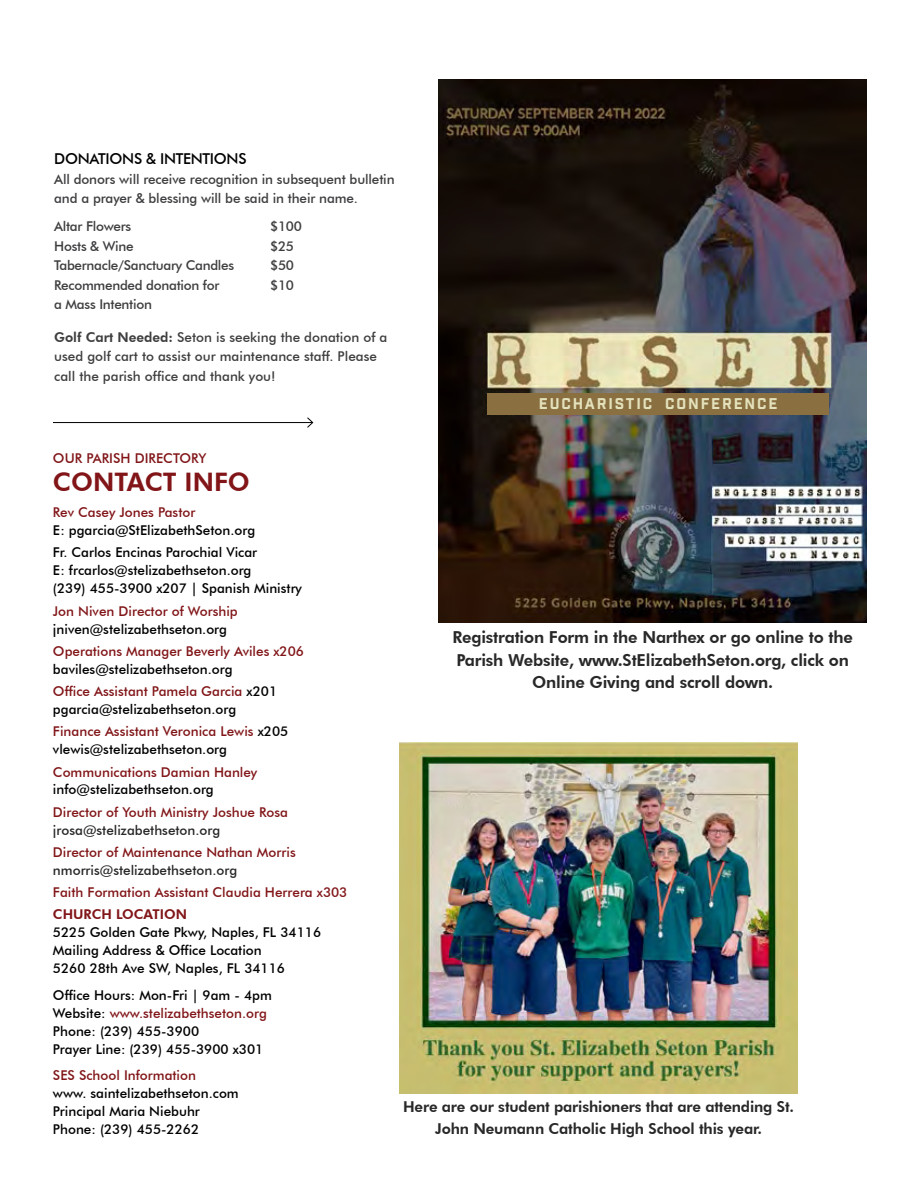
<style>
.page{position:relative;width:918px;height:1188px;background:#fff}
.page>*{position:absolute;margin:0;border:0;box-sizing:border-box;transform-origin:0 0}
.t1{font:800 25.5px "Futura BT";color:#811518}
.t2{font:800 16.5px/22.5px "Futura BT";letter-spacing:-.01em;color:#282829;text-align:center}
.t3{font:15.15px "Industry Inc Base";letter-spacing:.12em;color:#e4e2bc}
.t4{font:800 15px/22.5px "Futura BT";letter-spacing:-.01em;color:#282829;text-align:center}
.t5{font:500 15px "Futura BT";letter-spacing:-.02em;color:#000}
.t6{font:500 13.5px/18px "Futura BT";color:#000}
.t7{font:500 13.5px/19.5px "Futura BT";letter-spacing:-.01em;color:#3e3d40}
.t8{font:500 13.5px "Futura BT";color:#811518}
.t9{font:500 13.5px "Futura BT";color:#282829}
.t10{font:800 13.5px "Futura BT";color:#811518}
.s1{font-weight:800}
.s2{color:#811518}
</style>
<div class="page">
<img style="left:400px;top:742px;width:398px;height:352px">
<hr style="left:53px;top:422px;width:260px;height:1px;background:#000">
<svg style="left:306px;top:417px;width:8px;height:11px"></svg>
<img style="left:439px;top:80px;width:428px;height:542px">
<div style="left:487px;top:393px;width:342px;height:21px;background:#8a7041"></div>
<p class="t5" style="left:54px;top:150px;width:194px">DONATIONS &amp; INTENTIONS</p>
<p class="t7" style="left:54px;top:169px;width:342px">All donors will receive recognition in subsequent bulletin and a prayer &amp; blessing will be said in their name.</p>
<p class="t7" style="left:54px;top:217px;width:79px">Altar Flowers</p>
<p class="t7" style="left:270px;top:217px;width:33px">$100</p>
<p class="t7" style="left:54px;top:236px;width:81px">Hosts &amp; Wine</p>
<p class="t7" style="left:270px;top:236px;width:25px">$25</p>
<p class="t7" style="left:54px;top:256px;width:181px">Tabernacle/Sanctuary Candles</p>
<p class="t7" style="left:270px;top:256px;width:25px">$50</p>
<p class="t7" style="left:54px;top:275px;width:167px">Recommended donation for</p>
<p class="t7" style="left:270px;top:275px;width:25px">$10</p>
<p class="t7" style="left:54px;top:295px;width:99px">a Mass Intention</p>
<p class="t7" style="left:54px;top:327px;width:335px"><span class="s1">Golf Cart Needed:</span> Seton is seeking the donation of a used golf cart to assist our maintenance staff. Please call the parish office and thank you!</p>
<p class="t3" style="left:539px;top:394px;width:240px">EUCHARISTIC CONFERENCE</p>
<p class="t8" style="left:53px;top:450px;width:155px">OUR PARISH DIRECTORY</p>
<h1 class="t1" style="left:53px;top:466px;width:198px">CONTACT INFO</h1>
<p class="t8" style="left:53px;top:504px;width:144px">Rev Casey Jones Pastor</p>
<p class="t6" style="left:53px;top:519px;width:206px;line-height:22.2px">E: pgarcia@StElizabethSeton.org<br>Fr. Carlos Encinas Parochial Vicar</p>
<p class="t6" style="left:53px;top:561px;width:251px">E: frcarlos@stelizabethseton.org<br>(239) 455-3900 x207 | Spanish Ministry</p>
<p class="t8" style="left:53px;top:603px;width:186px">Jon Niven Director of Worship</p>
<p class="t6" style="left:53px;top:620px;width:176px">jniven@stelizabethseton.org</p>
<p class="t8" style="left:53px;top:643px;width:253px">Operations Manager Beverly Aviles x206</p>
<p class="t6" style="left:53px;top:658px;width:226px;line-height:22.2px">baviles@stelizabethseton.org<br><span class="s2">Office Assistant Pamela Garcia</span> x201</p>
<p class="t6" style="left:53px;top:698px;width:237px;line-height:22.2px">pgarcia@stelizabethseton.org<br><span class="s2">Finance Assistant Veronica Lewis</span> x205</p>
<p class="t6" style="left:53px;top:740px;width:176px">vlewis@stelizabethseton.org</p>
<p class="t8" style="left:53px;top:764px;width:206px">Communications Damian Hanley</p>
<p class="t6" style="left:53px;top:781px;width:162px">info@stelizabethseton.org</p>
<p class="t8" style="left:53px;top:804px;width:237px">Director of Youth Ministry Joshue Rosa</p>
<p class="t9" style="left:53px;top:822px;width:169px">jrosa@stelizabethseton.org</p>
<p class="t8" style="left:53px;top:844px;width:244px">Director of Maintenance Nathan Morris</p>
<p class="t9" style="left:53px;top:862px;width:186px">nmorris@stelizabethseton.org</p>
<p class="t8" style="left:53px;top:884px;width:296px">Faith Formation Assistant Claudia Herrera x303</p>
<p class="t10" style="left:53px;top:906px;width:135px">CHURCH LOCATION</p>
<p class="t6" style="left:53px;top:924px;width:270px">5225 Golden Gate Pkwy, Naples, FL 34116<br>Mailing Address &amp; Office Location<br>5260 28th Ave SW, Naples, FL 34116</p>
<p class="t6" style="left:53px;top:986px;width:220px">Office Hours: Mon-Fri | 9am - 4pm<br>Website: <span class="s2">www.stelizabethseton.org<br></span>Phone: (239) 455-3900<br>Prayer Line: (239) 455-3900 x301</p>
<p class="t8" style="left:53px;top:1067px;width:145px">SES School Information</p>
<p class="t6" style="left:53px;top:1085px;width:187px">www. saintelizabethseton.com<br>Principal Maria Niebuhr<br>Phone: (239) 455-2262</p>
<p class="t2" style="left:453px;top:626px;width:402px">Registration Form in the Narthex or go online to the<br>Parish Website, www.StElizabethSeton.org, click on<br>Online Giving and scroll down.</p>
<p class="t4" style="left:403px;top:1095px;width:393px">Here are our student parishioners that are attending St.<br>John Neumann Catholic High School this year.</p>
</div>
